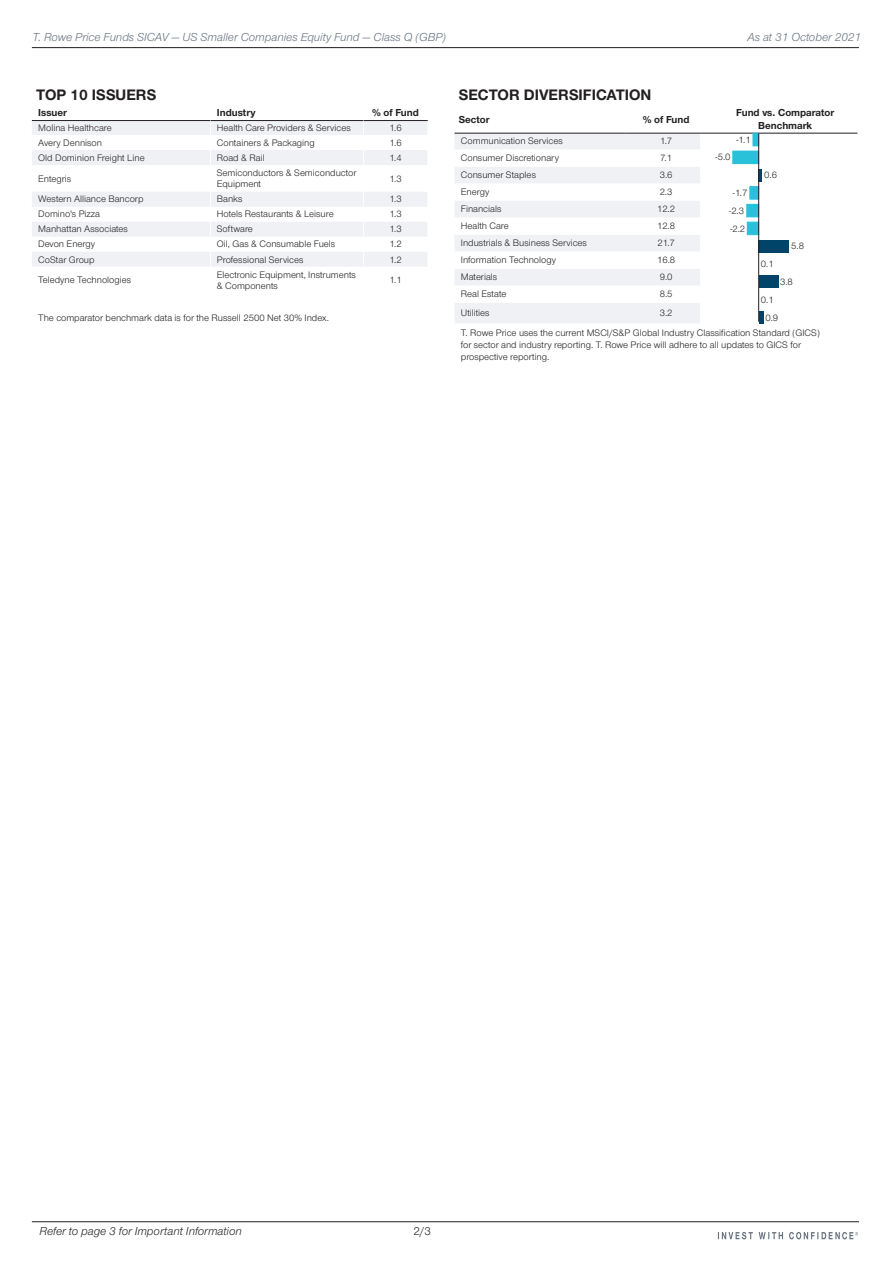
<style>
.page{position:relative;width:893px;height:1263px;background:#fff}
.page>*{position:absolute;margin:0;border:0;box-sizing:border-box;transform-origin:0 0}
.t1{font:700 15.75px "Nimbus San Nov";color:#231f20}
.t2{font:italic 12px "Nimbus San Nov";color:#65717f}
.t3{font:italic 12px "Nimbus San Nov";color:#231f20}
.t4{font:12px "Nimbus San Nov";color:#231f20}
.t5{font:700 10.5px/12.6px "Nimbus San Nov";color:#231f20;text-align:center}
.t6{font:9.75px/11.7px "Nimbus San Nov";color:#231f20}
</style>
<div class="page">
<hr style="left:32px;top:47px;width:827px;height:1px;background:#231f20">
<hr style="left:32px;top:1221px;width:827px;height:1px;background:#231f20">
<svg style="left:718px;top:1232px;width:140px;height:7px"></svg>
<svg style="left:32px;top:121px;width:395px;height:146px;fill:#f3f4f6"></svg>
<hr style="left:32px;top:120px;width:178px;height:1px;background:#231f20">
<hr style="left:210px;top:120px;width:154px;height:1px;background:#231f20">
<hr style="left:364px;top:120px;width:64px;height:1px;background:#231f20">
<svg style="left:210px;top:120px;width:1px;height:147px"></svg>
<svg style="left:363px;top:120px;width:1px;height:147px"></svg>
<div style="left:455px;top:134px;width:245px;height:189px;background:#eff1f4"></div>
<svg style="left:455px;top:150px;width:245px;height:153px"></svg>
<hr style="left:454px;top:133px;width:172px;height:1px;background:#231f20">
<hr style="left:626px;top:133px;width:74px;height:1px;background:#231f20">
<hr style="left:700px;top:133px;width:157px;height:1px;background:#231f20">
<svg style="left:759px;top:311px;width:4px;height:12px"></svg>
<div style="left:759px;top:275px;width:19px;height:13px;background:#00446a"></div>
<div style="left:759px;top:240px;width:30px;height:12px;background:#00446a"></div>
<div style="left:747px;top:222px;width:12px;height:13px;background:#29c0da;border:1px solid #29c0da"></div>
<div style="left:747px;top:204px;width:12px;height:13px;background:#29c0da"></div>
<div style="left:750px;top:187px;width:9px;height:12px;background:#29c0da"></div>
<svg style="left:759px;top:169px;width:3px;height:12px"></svg>
<div style="left:733px;top:151px;width:26px;height:13px;background:#29c0da"></div>
<div style="left:753px;top:133px;width:6px;height:13px;background:#29c0da"></div>
<hr style="left:758px;top:133px;width:1px;height:189px;background:#231f20">
<p class="t2" style="left:33px;top:30px;width:415px">T. Rowe Price Funds SICAV — US Smaller Companies Equity Fund — Class Q (GBP)</p>
<p class="t2" style="left:747px;top:30px;width:115px">As at 31 October 2021</p>
<h1 class="t1" style="left:36px;top:85px;width:122px">TOP 10 ISSUERS</h1>
<p class="t5" style="left:38px;top:106px;width:30px">Issuer</p>
<p class="t5" style="left:217px;top:106px;width:40px">Industry</p>
<p class="t5" style="left:372px;top:106px;width:48px">% of Fund</p>
<p class="t6" style="left:38px;top:122px;width:75px">Molina Healthcare</p>
<p class="t6" style="left:217px;top:122px;width:135px">Health Care Providers &amp; Services</p>
<p class="t6" style="left:389px;top:122px;width:14px">1.6</p>
<p class="t6" style="left:38px;top:137px;width:65px">Avery Dennison</p>
<p class="t6" style="left:217px;top:137px;width:99px">Containers &amp; Packaging</p>
<p class="t6" style="left:389px;top:137px;width:14px">1.6</p>
<p class="t6" style="left:38px;top:152px;width:108px">Old Dominion Freight Line</p>
<p class="t6" style="left:217px;top:152px;width:49px">Road &amp; Rail</p>
<p class="t6" style="left:389px;top:152px;width:14px">1.4</p>
<p class="t6" style="left:38px;top:173px;width:34px">Entegris</p>
<p class="t6" style="left:217px;top:167px;width:141px">Semiconductors &amp; Semiconductor<br>Equipment</p>
<p class="t6" style="left:389px;top:173px;width:14px">1.3</p>
<p class="t6" style="left:38px;top:193px;width:107px">Western Alliance Bancorp</p>
<p class="t6" style="left:217px;top:193px;width:27px">Banks</p>
<p class="t6" style="left:389px;top:193px;width:14px">1.3</p>
<p class="t6" style="left:38px;top:208px;width:63px">Domino's Pizza</p>
<p class="t6" style="left:217px;top:208px;width:118px">Hotels Restaurants &amp; Leisure</p>
<p class="t6" style="left:389px;top:208px;width:14px">1.3</p>
<p class="t6" style="left:38px;top:223px;width:91px">Manhattan Associates</p>
<p class="t6" style="left:217px;top:223px;width:38px">Software</p>
<p class="t6" style="left:389px;top:223px;width:14px">1.3</p>
<p class="t6" style="left:38px;top:238px;width:58px">Devon Energy</p>
<p class="t6" style="left:217px;top:238px;width:120px">Oil, Gas &amp; Consumable Fuels</p>
<p class="t6" style="left:389px;top:238px;width:14px">1.2</p>
<p class="t6" style="left:38px;top:253px;width:58px">CoStar Group</p>
<p class="t6" style="left:217px;top:253px;width:88px">Professional Services</p>
<p class="t6" style="left:389px;top:253px;width:14px">1.2</p>
<p class="t6" style="left:38px;top:274px;width:94px">Teledyne Technologies</p>
<p class="t6" style="left:217px;top:268px;width:141px">Electronic Equipment, Instruments &amp; Components</p>
<p class="t6" style="left:389px;top:274px;width:14px">1.1</p>
<p class="t6" style="left:38px;top:312px;width:292px">The comparator benchmark data is for the Russell 2500 Net 30% Index.</p>
<h1 class="t1" style="left:459px;top:85px;width:194px">SECTOR DIVERSIFICATION</h1>
<p class="t5" style="left:459px;top:113px;width:32px">Sector</p>
<p class="t5" style="left:643px;top:113px;width:48px">% of Fund</p>
<p class="t5" style="left:736px;top:106px;width:100px">Fund vs. Comparator<br>Benchmark</p>
<p class="t6" style="left:461px;top:135px;width:103px">Communication Services</p>
<p class="t6" style="left:660px;top:135px;width:14px">1.7</p>
<p class="t6" style="left:736px;top:134px;width:16px">-1.1</p>
<p class="t6" style="left:715px;top:151px;width:17px">-5.0</p>
<p class="t6" style="left:461px;top:152px;width:100px">Consumer Discretionary</p>
<p class="t6" style="left:660px;top:152px;width:13px">7.1</p>
<p class="t6" style="left:461px;top:169px;width:77px">Consumer Staples</p>
<p class="t6" style="left:660px;top:169px;width:14px">3.6</p>
<p class="t6" style="left:461px;top:186px;width:30px">Energy</p>
<p class="t6" style="left:660px;top:186px;width:14px">2.3</p>
<p class="t6" style="left:461px;top:203px;width:42px">Financials</p>
<p class="t6" style="left:657px;top:203px;width:19px">12.2</p>
<p class="t6" style="left:461px;top:220px;width:49px">Health Care</p>
<p class="t6" style="left:657px;top:220px;width:19px">12.8</p>
<p class="t6" style="left:461px;top:237px;width:128px">Industrials &amp; Business Services</p>
<p class="t6" style="left:657px;top:237px;width:19px">21.7</p>
<p class="t6" style="left:461px;top:254px;width:97px">Information Technology</p>
<p class="t6" style="left:657px;top:254px;width:20px">16.8</p>
<p class="t6" style="left:461px;top:271px;width:38px">Materials</p>
<p class="t6" style="left:660px;top:271px;width:14px">9.0</p>
<p class="t6" style="left:461px;top:288px;width:47px">Real Estate</p>
<p class="t6" style="left:660px;top:288px;width:14px">8.5</p>
<p class="t6" style="left:461px;top:307px;width:30px">Utilities</p>
<p class="t6" style="left:764px;top:169px;width:14px">0.6</p>
<p class="t6" style="left:733px;top:187px;width:16px">-1.7</p>
<p class="t6" style="left:729px;top:205px;width:16px">-2.3</p>
<p class="t6" style="left:730px;top:223px;width:16px">-2.2</p>
<p class="t6" style="left:791px;top:240px;width:14px">5.8</p>
<p class="t6" style="left:761px;top:258px;width:14px">0.1</p>
<p class="t6" style="left:780px;top:276px;width:14px">3.8</p>
<p class="t6" style="left:761px;top:294px;width:14px">0.1</p>
<p class="t6" style="left:461px;top:303px;width:360px;line-height:20.1px;text-indent:199px">3.2<br>T. Rowe Price uses the current MSCI/S&amp;P Global Industry Classification Standard (GICS)</p>
<p class="t6" style="left:461px;top:339px;width:342px">for sector and industry reporting. T. Rowe Price will adhere to all updates to GICS for prospective reporting.</p>
<p class="t6" style="left:765px;top:312px;width:14px">0.9</p>
<p class="t3" style="left:39px;top:1224px;width:204px">Refer to page 3 for Important Information</p>
<p class="t4" style="left:414px;top:1224px;width:19px">2/3</p>
</div>
